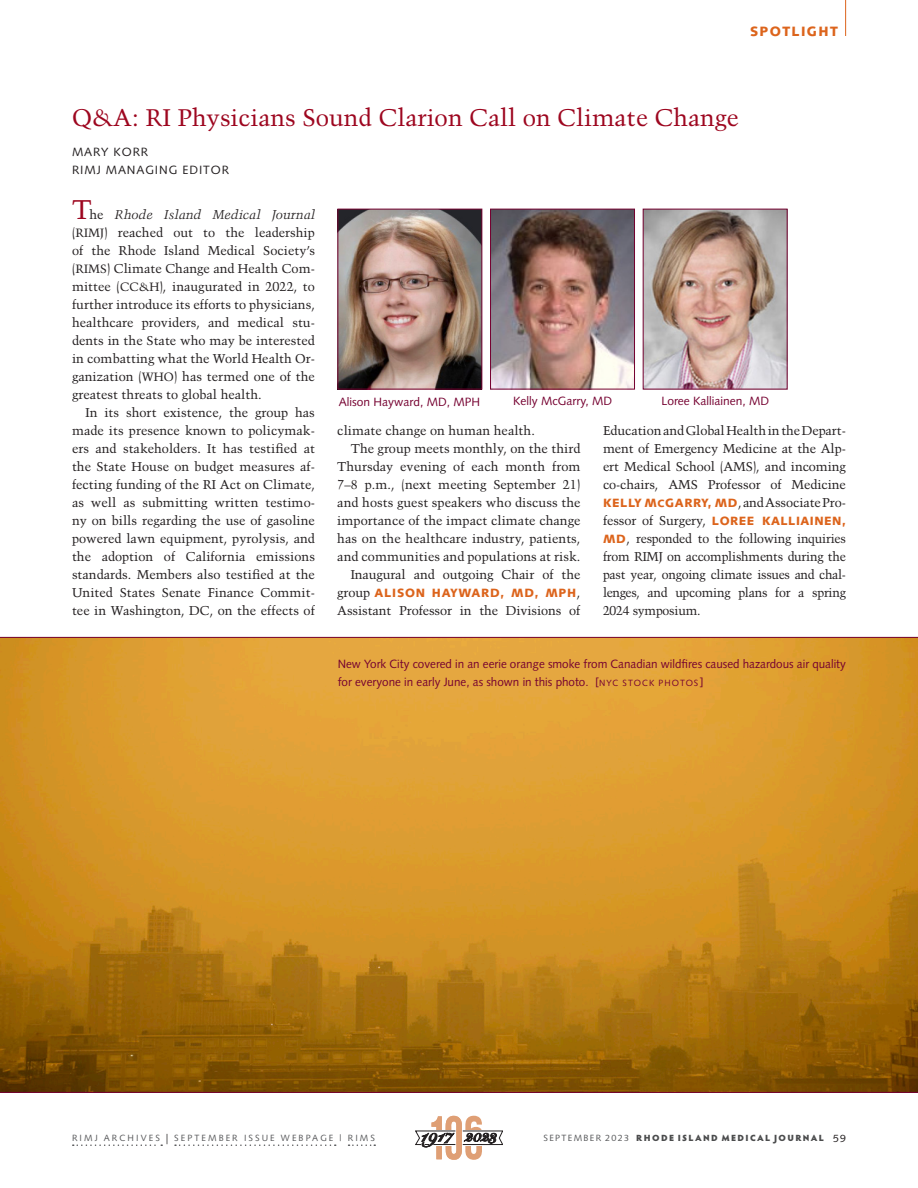
<style>
.page{position:relative;width:918px;height:1188px;background:#fff}
.page>*{position:absolute;margin:0;border:0;box-sizing:border-box;transform-origin:0 0}
.COLUMN_Headline_red{font:24px "Trump Mediaeval";color:#9d061f}
.dept_orange{font:900 13.5px "Syntax";letter-spacing:.1em;color:#dc641c}
.People_text__8_5_12{font:12.75px/18px "Trump Mediaeval";color:#231f20;text-align:justify}
.People_text_1st_line{font:12.75px/18px "Trump Mediaeval";color:#231f20;text-align:justify}
.People_caption{font:12px/18px "Syntax";color:#750130}
.byline_author{font:12px/18px "Syntax";letter-spacing:.075em;color:#231f20}
.People_text__8_5_12-2{font:900 12px "Syntax";letter-spacing:.06em;color:#dc641c}
.t1{font:900 9px "Hypatia Sans Pro";letter-spacing:.155em;color:#4b4c4d}
.t2{font:9px "Syntax";letter-spacing:.23em;color:#57585a}
.s1{font-size:27px;color:#9d061f}
.s2{font-style:italic}
.s3{font-size:12px}
.s4{font-family:"Syntax";font-weight:900;font-size:12px;color:#dc641c}
.s5{font-family:"Syntax";font-weight:900;font-size:10.5px;color:#dc641c}
.s6{font-family:"Trump Mediaeval";font-weight:400;font-size:12.75px;color:#231f20}
.s7{font-size:9px}
.s8{font-size:13.5px;color:#231f20}
.s9{font-family:"Syntax";font-weight:400;color:#57585a}
.s10{font-family:"Syntax";font-weight:400;font-size:10.5px;color:#231f20}
</style>
<div class="page">
<img style="left:2px;top:639px;width:914px;height:452px">
<hr style="left:845px;top:0;width:1px;height:36px;background:#dc641c">
<img style="left:340px;top:211px;width:140px;height:176px">
<div style="left:338px;top:209px;width:144px;height:180px;border:1px solid #750130"></div>
<img style="left:492px;top:211px;width:141px;height:176px">
<div style="left:490px;top:209px;width:145px;height:180px;border:1px solid #750130"></div>
<img style="left:645px;top:211px;width:140px;height:176px">
<svg style="left:73px;top:1144px;width:89px;height:2px"></svg>
<svg style="left:175px;top:1144px;width:161px;height:2px"></svg>
<svg style="left:349px;top:1144px;width:26px;height:2px"></svg>
<svg style="left:415px;top:1116px;width:88px;height:44px"></svg>
<p class="dept_orange" style="left:750px;top:23px;width:89px">SPOTLIGHT</p>
<p class="COLUMN_Headline_red" style="left:72px;top:103px;width:668px">Q&amp;A: RI Physicians Sound Clarion Call on Climate Change</p>
<p class="byline_author" style="left:72px;top:143px;width:159px">MARY KORR<br>RIMJ MANAGING EDITOR</p>
<p class="People_text_1st_line" style="left:72px;top:206px;width:245px"><span class="s1">T</span>he <span class="s2">Rhode Island Medical Journal </span>(<span class="s3">RIMJ</span>) reached out to the leadership of the Rhode Island Medical Society’s (<span class="s3">RIMS</span>) Climate Change and Health Com&shy;mittee (<span class="s3">CC&amp;H</span>), inaugurated in 2022, to further introduce its efforts to physicians, healthcare providers, and medical stu&shy;dents in the State who may be interested in combatting what the World Health Or&shy;ganization (<span class="s3">WHO</span>) has termed one of the greatest threats to global health.</p>
<p class="People_text__8_5_12" style="left:72px;top:404px;width:245px;text-indent:14px">In its short existence, the group has made its presence known to policymak&shy;ers and stakeholders. It has testified at the State House on budget measures af&shy;fecting funding of the RI Act on Climate, as well as submitting written testimo&shy;ny on bills regarding the use of gasoline powered lawn equipment, pyrolysis, and the adoption of California emissions standards. Members also testified at the United States Senate Finance Commit&shy;tee in Washington, DC, on the effects of</p>
<p class="People_caption" style="left:339px;top:393px;width:143px">Alison Hayward, MD, MPH</p>
<p class="People_caption" style="left:513px;top:392px;width:100px">Kelly McGarry, MD</p>
<p class="People_caption" style="left:661px;top:392px;width:109px">Loree Kalliainen, MD</p>
<p class="People_text__8_5_12" style="left:603px;top:422px;width:245px">Education and Global Health in the Depart&shy;ment of Emergency Medicine at the Alp&shy;ert Medical School (AMS), and incoming co-chairs, AMS Professor of Medicine <span class="s4">KELLY M</span><span class="s5">C</span><span class="s4">GARRY, MD</span>, and Associate Pro&shy;fessor of Surgery, <span class="s4">LOREE KALLIAINEN, MD</span>, responded to the following inquiries from RIMJ on accomplishments during the past year, ongoing climate issues and chal&shy;lenges, and upcoming plans for a spring 2024 symposium.</p>
<p class="People_text__8_5_12" style="left:337px;top:422px;width:199px">climate change on human health.</p>
<p class="People_text__8_5_12" style="left:337px;top:440px;width:245px;text-indent:14px">The group meets monthly, on the third Thursday evening of each month from 7–8 p.m., (next meeting September 21) and hosts guest speakers who discuss the importance of the impact climate change has on the healthcare industry, patients, and communities and populations at risk.</p>
<p class="People_text__8_5_12" style="left:351px;top:566px;width:231px">Inaugural and outgoing Chair of the</p>
<p class="People_text__8_5_12-2" style="left:337px;top:586px;width:245px"><span class="s6">group</span> ALISON HAYWARD, MD, MPH<span class="s6">,</span></p>
<p class="People_text__8_5_12" style="left:337px;top:602px;width:245px">Assistant Professor in the Divisions of</p>
<p class="People_caption" style="left:338px;top:655px;width:510px">New York City covered in an eerie orange smoke from Canadian wildfires caused hazardous air quality for everyone in early June, as shown in this photo. [<span class="s7">NYC STOCK PHOTOS</span> ]</p>
<p class="t2" style="left:72px;top:1132px;width:305px">RIMJ ARCHIVES <span class="s8">|</span> SEPTEMBER ISSUE WEBPAGE | RIMS</p>
<p class="t1" style="left:544px;top:1131px;width:304px"><span class="s9">SEPTEMBER 2023</span> RHODE ISLAND MEDICAL JOURNAL <span class="s10">59</span></p>
</div>
